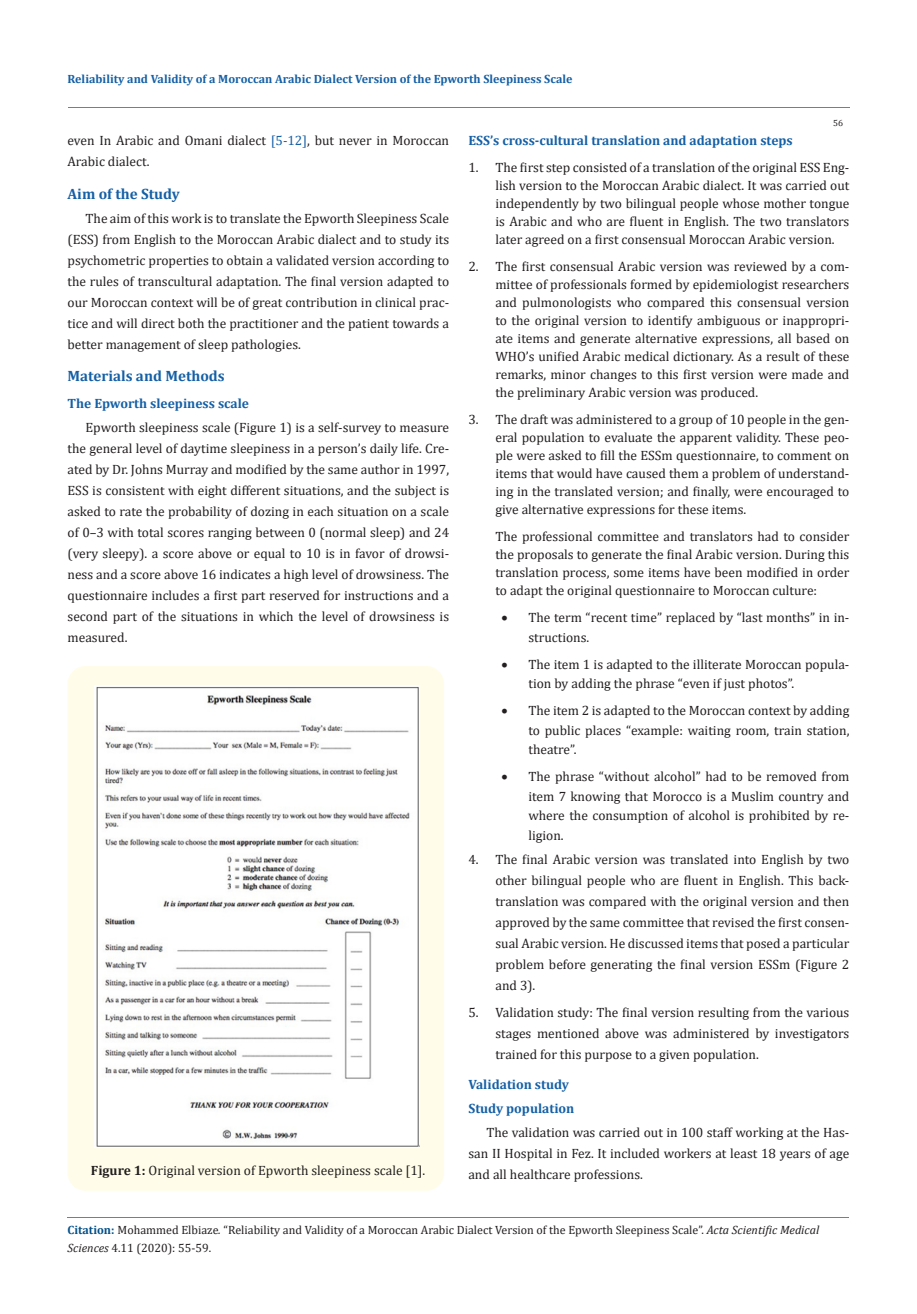
<style>
.page{position:relative;width:917px;height:1314px;background:#fff}
.page>*{position:absolute;margin:0;border:0;box-sizing:border-box;transform-origin:0 0}
.t1{font:700 15px "Cambria";color:#1560a6}
.List_Paragraph{font:13.5px/21px "Cambria";color:#231f20;text-align:justify}
.t2{font:700 13.5px "Cambria";color:#1560a6}
.t3{font:12px/18px "Cambria";color:#231f20}
.t4{font:700 12px "Cambria";color:#1560a6}
.t5{font:9px "Cambria";color:#231f20}
.s1{color:#1560a6}
.s2{font-weight:700}
.s3{font-weight:700;color:#035089}
.s4{font-style:italic}
</style>
<div class="page">
<div style="left:68px;top:666px;width:376px;height:525px;background:#fffde9;border-radius:18px"></div>
<img style="left:95px;top:685px;width:324px;height:462px">
<hr style="left:68px;top:108px;width:781px;height:1px;background:#e05d1a">
<hr style="left:68px;top:1217px;width:781px;height:1px;background:#e05d1a">
<p class="t4" style="left:68px;top:70px;width:506px">Reliability and Validity of a Moroccan Arabic Dialect Version of the Epworth Sleepiness Scale</p>
<p class="t5" style="left:833px;top:118px;width:11px">56</p>
<p class="List_Paragraph" style="left:68px;top:130px;width:383px">even In Arabic and Omani dialect <span class="s1">[5-12]</span>, but never in Moroccan<br>Arabic dialect.</p>
<p class="t1" style="left:68px;top:183px;width:114px">Aim of the Study</p>
<p class="List_Paragraph" style="left:68px;top:207px;width:383px;text-indent:18px">The aim of this work is to translate the Epworth Sleepiness Scale (ESS) from English to the Moroccan Arabic dialect and to study its psychometric properties to obtain a validated version according to the rules of transcultural adaptation. The final version adapted to our Moroccan context will be of great contribution in clinical prac&shy;tice and will direct both the practitioner and the patient towards a better management of sleep pathologies.</p>
<p class="t1" style="left:68px;top:365px;width:159px">Materials and Methods</p>
<p class="t2" style="left:68px;top:394px;width:183px">The Epworth sleepiness scale</p>
<p class="List_Paragraph" style="left:68px;top:417px;width:383px;text-indent:18px">Epworth sleepiness scale (Figure 1) is a self-survey to measure the general level of daytime sleepiness in a person’s daily life. Cre&shy;ated by Dr. Johns Murray and modified by the same author in 1997, ESS is consistent with eight different situations, and the subject is asked to rate the probability of dozing in each situation on a scale of 0–3 with total scores ranging between 0 (normal sleep) and 24 (very sleepy). a score above or equal to 10 is in favor of drowsi&shy;ness and a score above 16 indicates a high level of drowsiness. The questionnaire includes a first part reserved for instructions and a second part of the situations in which the level of drowsiness is measured.</p>
<p class="List_Paragraph" style="left:91px;top:1159px;width:336px"><span class="s2">Figure 1:</span> Original version of Epworth sleepiness scale [1].</p>
<p class="t2" style="left:468px;top:131px;width:326px">ESS’s cross-cultural translation and adaptation steps</p>
<p class="List_Paragraph" style="left:495px;top:159px;width:355px;line-height:18px;text-indent:-27px">1. The first step consisted of a translation of the original ESS Eng&shy;lish version to the Moroccan Arabic dialect. It was carried out independently by two bilingual people whose mother tongue is Arabic and who are fluent in English. The two translators later agreed on a first consensual Moroccan Arabic version.</p>
<p class="List_Paragraph" style="left:495px;top:258px;width:355px;line-height:18px;text-indent:-27px">2. The first consensual Arabic version was reviewed by a com&shy;mittee of professionals formed by epidemiologist researchers and pulmonologists who compared this consensual version to the original version to identify ambiguous or inappropri&shy;ate items and generate alternative expressions, all based on WHO’s unified Arabic medical dictionary. As a result of these remarks, minor changes to this first version were made and the preliminary Arabic version was produced.</p>
<p class="List_Paragraph" style="left:495px;top:411px;width:355px;line-height:18px;text-indent:-27px">3. The draft was administered to a group of 10 people in the gen&shy;eral population to evaluate the apparent validity. These peo&shy;ple were asked to fill the ESSm questionnaire, to comment on items that would have caused them a problem of understand&shy;ing in the translated version; and finally, were encouraged to give alternative expressions for these items.</p>
<p class="List_Paragraph" style="left:495px;top:528px;width:355px;line-height:18px">The professional committee and translators had to consider the proposals to generate the final Arabic version. During this translation process, some items have been modified in order to adapt the original questionnaire to Moroccan culture:</p>
<p class="List_Paragraph" style="left:528px;top:608px;width:322px;line-height:19.5px;text-indent:-27px">• The term “recent time” replaced by “last months” in in&shy;structions.</p>
<p class="List_Paragraph" style="left:528px;top:654px;width:322px;line-height:19.5px;text-indent:-27px">• The item 1 is adapted to the illiterate Moroccan popula&shy;tion by adding the phrase “even if just photos”.</p>
<p class="List_Paragraph" style="left:528px;top:701px;width:322px;line-height:19.5px;text-indent:-27px">• The item 2 is adapted to the Moroccan context by adding to public places “example: waiting room, train station, theatre”.</p>
<p class="List_Paragraph" style="left:528px;top:767px;width:322px;line-height:19.5px;text-indent:-27px">• The phrase “without alcohol” had to be removed from item 7 knowing that Morocco is a Muslim country and where the consumption of alcohol is prohibited by re&shy;ligion.</p>
<p class="List_Paragraph" style="left:495px;top:849px;width:355px;text-indent:-27px">4. The final Arabic version was translated into English by two other bilingual people who are fluent in English. This back&shy;translation was compared with the original version and then approved by the same committee that revised the first consen&shy;sual Arabic version. He discussed items that posed a particular problem before generating the final version ESSm (Figure 2 and 3).</p>
<p class="List_Paragraph" style="left:495px;top:1002px;width:355px;text-indent:-27px">5. Validation study: The final version resulting from the various stages mentioned above was administered by investigators trained for this purpose to a given population.</p>
<p class="t2" style="left:468px;top:1075px;width:102px">Validation study</p>
<p class="t2" style="left:468px;top:1099px;width:108px">Study population</p>
<p class="List_Paragraph" style="left:468px;top:1122px;width:382px;text-indent:18px">The validation was carried out in 100 staff working at the Has&shy;san II Hospital in Fez. It included workers at least 18 years of age and all healthcare professions.</p>
<p class="t3" style="left:68px;top:1221px;width:753px"><span class="s3">Citation:</span> Mohammed Elbiaze<span class="s4">.</span> “Reliability and Validity of a Moroccan Arabic Dialect Version of the Epworth Sleepiness Scale”. <span class="s4">Acta Scientific Medical<br>Sciences</span> 4.11 (2020): 55-59.</p>
</div>
